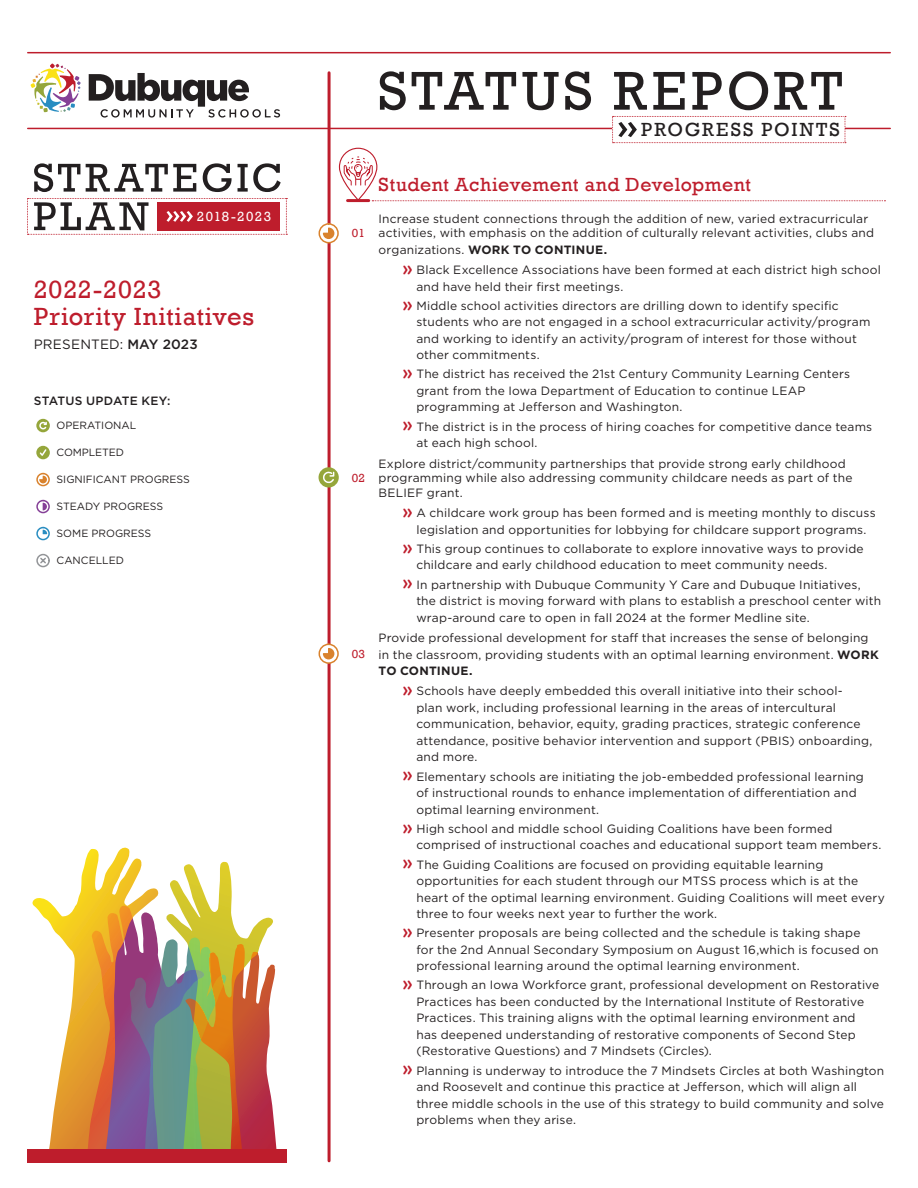
<style>
.page{position:relative;width:918px;height:1188px;background:#fff}
.page>*{position:absolute;margin:0;border:0;box-sizing:border-box;transform-origin:0 0}
.t1{font:55.5px "Rockwell";letter-spacing:.065em;color:#231f20}
.t2{font:25.5px/27px "Rockwell";letter-spacing:.03em;color:#be1d2c}
.t3{font:19.5px "Rockwell";letter-spacing:.025em;color:#be1d2c}
.t4{font:19.5px "Rockwell";letter-spacing:.1em;color:#231f20}
.t5{font:13.65px "Rockwell";letter-spacing:.105em;color:#fff}
.t6{font:13.5px "Gotham";letter-spacing:.01em;color:#231f20}
.t7{font:12px/16.5px "Gotham";letter-spacing:.015em;color:#231f20}
.t8{font:500 12px "Gotham";letter-spacing:.02em;color:#231f20}
.t9{font:12px "Rockwell";color:#be1d2c}
.t10{font:10.5px "Gotham";color:#231f20}
.s1{font-weight:500}
.s2{font-weight:700}
.s3{font-family:"Arial Rounded MT Bold";font-size:19.5px;color:#be1d2c}
</style>
<div class="page">
<hr style="left:328px;top:73px;width:3px;height:1088px;background:#be1d2c">
<svg style="left:32px;top:847px;width:245px;height:302px"></svg>
<svg style="left:89px;top:73px;width:191px;height:45px"></svg>
<svg style="left:30px;top:63px;width:51px;height:49px"></svg>
<hr style="left:28px;top:52px;width:862px;height:1px;background:#be1d2c">
<hr style="left:28px;top:128px;width:862px;height:1px;background:#be1d2c">
<div style="left:27px;top:1149px;width:260px;height:13px;background:#be1d2c"></div>
<svg style="left:36px;top:419px;width:14px;height:13px"></svg>
<svg style="left:38px;top:421px;width:10px;height:10px"></svg>
<svg style="left:36px;top:446px;width:14px;height:13px"></svg>
<svg style="left:38px;top:448px;width:10px;height:10px"></svg>
<svg style="left:36px;top:473px;width:14px;height:13px"></svg>
<svg style="left:39px;top:476px;width:8px;height:7px"></svg>
<svg style="left:36px;top:500px;width:14px;height:13px"></svg>
<svg style="left:43px;top:503px;width:4px;height:7px"></svg>
<svg style="left:36px;top:527px;width:14px;height:13px"></svg>
<svg style="left:43px;top:530px;width:4px;height:4px"></svg>
<svg style="left:36px;top:553px;width:14px;height:15px"></svg>
<svg style="left:34px;top:163px;width:247px;height:29px"></svg>
<svg style="left:27px;top:198px;width:260px;height:37px"></svg>
<svg style="left:612px;top:116px;width:234px;height:27px"></svg>
<svg style="left:372px;top:200px;width:513px;height:1px"></svg>
<svg style="left:319px;top:223px;width:20px;height:20px"></svg>
<svg style="left:323px;top:228px;width:11px;height:11px"></svg>
<svg style="left:319px;top:467px;width:20px;height:21px"></svg>
<svg style="left:321px;top:470px;width:14px;height:15px"></svg>
<svg style="left:319px;top:644px;width:20px;height:20px"></svg>
<svg style="left:323px;top:648px;width:11px;height:11px"></svg>
<div style="left:339px;top:148px;width:38px;height:53px;border:1px solid #be1d2c;border-radius:19px"></div>
<hr style="left:348px;top:199px;width:21px;height:3px;background:#be1d2c">
<svg style="left:343px;top:156px;width:30px;height:30px"></svg>
<p class="t5" style="left:197px;top:209px;width:76px">2018-2023</p>
<h2 class="t2" style="left:34px;top:277px;width:222px">2022-2023<br>Priority Initiatives</h2>
<p class="t6" style="left:34px;top:336px;width:166px">PRESENTED: <span class="s1">MAY 2023</span></p>
<p class="t8" style="left:34px;top:393px;width:138px">STATUS UPDATE KEY:</p>
<p class="t10" style="left:57px;top:419px;width:81px">OPERATIONAL</p>
<p class="t10" style="left:57px;top:446px;width:69px">COMPLETED</p>
<p class="t10" style="left:57px;top:473px;width:135px">SIGNIFICANT PROGRESS</p>
<p class="t10" style="left:57px;top:500px;width:108px">STEADY PROGRESS</p>
<p class="t10" style="left:57px;top:527px;width:96px">SOME PROGRESS</p>
<p class="t10" style="left:57px;top:554px;width:69px">CANCELLED</p>
<h1 class="t1" style="left:378px;top:59px;width:466px">STATUS REPORT</h1>
<h3 class="t4" style="left:641px;top:119px;width:200px">PROGRESS POINTS</h3>
<p class="t9" style="left:352px;top:227px;width:15px">01</p>
<p class="t9" style="left:352px;top:471px;width:15px">02</p>
<p class="t9" style="left:352px;top:647px;width:15px">03</p>
<h3 class="t3" style="left:379px;top:174px;width:374px">Student Achievement and Development</h3>
<p class="t7" style="left:379px;top:211px;width:497px;line-height:14.7px">Increase student connections through the addition of new, varied extracurricular activities, with emphasis on the addition of culturally relevant activities, clubs and</p>
<p class="t7" style="left:402px;top:239px;width:481px;line-height:20.4px;text-indent:-23px">organizations. <span class="s2">WORK TO CONTINUE.<br></span><span class="s3">»</span> Black Excellence Associations have been formed at each district high school</p>
<p class="t7" style="left:402px;top:276px;width:438px;line-height:19.2px;text-indent:15px">and have held their first meetings.<br><span class="s3">»</span> Middle school activities directors are drilling down to identify specific</p>
<p class="t7" style="left:416px;top:314px;width:456px">students who are not engaged in a school extracurricular activity/program and working to identify an activity/program of interest for those without other commitments.</p>
<p class="t7" style="left:416px;top:366px;width:435px;text-indent:-15px"><span class="s3">»</span> The district has received the 21st Century Community Learning Centers grant from the Iowa Department of Education to continue LEAP programming at Jefferson and Washington.</p>
<p class="t7" style="left:416px;top:418px;width:457px;text-indent:-15px"><span class="s3">»</span> The district is in the process of hiring coaches for competitive dance teams at each high school.</p>
<p class="t7" style="left:379px;top:456px;width:475px;line-height:14.7px">Explore district/community partnerships that provide strong early childhood programming while also addressing community childcare needs as part of the<br>BELIEF grant.</p>
<p class="t7" style="left:402px;top:504px;width:475px;text-align:center"><span class="s3">»</span> A childcare work group has been formed and is meeting monthly to discuss legislation and opportunities for lobbying for childcare support programs.</p>
<p class="t7" style="left:416px;top:540px;width:449px;text-indent:-15px"><span class="s3">»</span> This group continues to collaborate to explore innovative ways to provide childcare and early childhood education to meet community needs.</p>
<p class="t7" style="left:416px;top:576px;width:466px;text-indent:-15px"><span class="s3">»</span> In partnership with Dubuque Community Y Care and Dubuque Initiatives, the district is moving forward with plans to establish a preschool center with wrap-around care to open in fall 2024 at the former Medline site.</p>
<p class="t7" style="left:379px;top:629px;width:502px">Provide professional development for staff that increases the sense of belonging in the classroom, providing students with an optimal learning environment. <span class="s2">WORK<br>TO CONTINUE.</span></p>
<p class="t7" style="left:416px;top:683px;width:458px;text-indent:-15px"><span class="s3">»</span> Schools have deeply embedded this overall initiative into their school-<br>plan work, including professional learning in the areas of intercultural communication, behavior, equity, grading practices, strategic conference attendance, positive behavior intervention and support (PBIS) onboarding, and more.</p>
<p class="t7" style="left:416px;top:768px;width:449px;text-indent:-15px"><span class="s3">»</span> Elementary schools are initiating the job-embedded professional learning of instructional rounds to enhance implementation of differentiation and optimal learning environment.</p>
<p class="t7" style="left:416px;top:820px;width:466px;text-indent:-15px"><span class="s3">»</span> High school and middle school Guiding Coalitions have been formed comprised of instructional coaches and educational support team members.</p>
<p class="t7" style="left:416px;top:856px;width:470px;text-indent:-15px"><span class="s3">»</span> The Guiding Coalitions are focused on providing equitable learning opportunities for each student through our MTSS process which is at the heart of the optimal learning environment. Guiding Coalitions will meet every three to four weeks next year to further the work.</p>
<p class="t7" style="left:416px;top:924px;width:464px;text-indent:-15px"><span class="s3">»</span> Presenter proposals are being collected and the schedule is taking shape for the 2nd Annual Secondary Symposium on August 16,which is focused on professional learning around the optimal learning environment.</p>
<p class="t7" style="left:416px;top:977px;width:464px;text-indent:-15px"><span class="s3">»</span> Through an Iowa Workforce grant, professional development on Restorative Practices has been conducted by the International Institute of Restorative Practices. This training aligns with the optimal learning environment and<br>has deepened understanding of restorative components of Second Step (Restorative Questions) and 7 Mindsets (Circles).</p>
<p class="t7" style="left:416px;top:1062px;width:469px;text-indent:-15px"><span class="s3">»</span> Planning is underway to introduce the 7 Mindsets Circles at both Washington and Roosevelt and continue this practice at Jefferson, which will align all three middle schools in the use of this strategy to build community and solve problems when they arise.</p>
</div>
